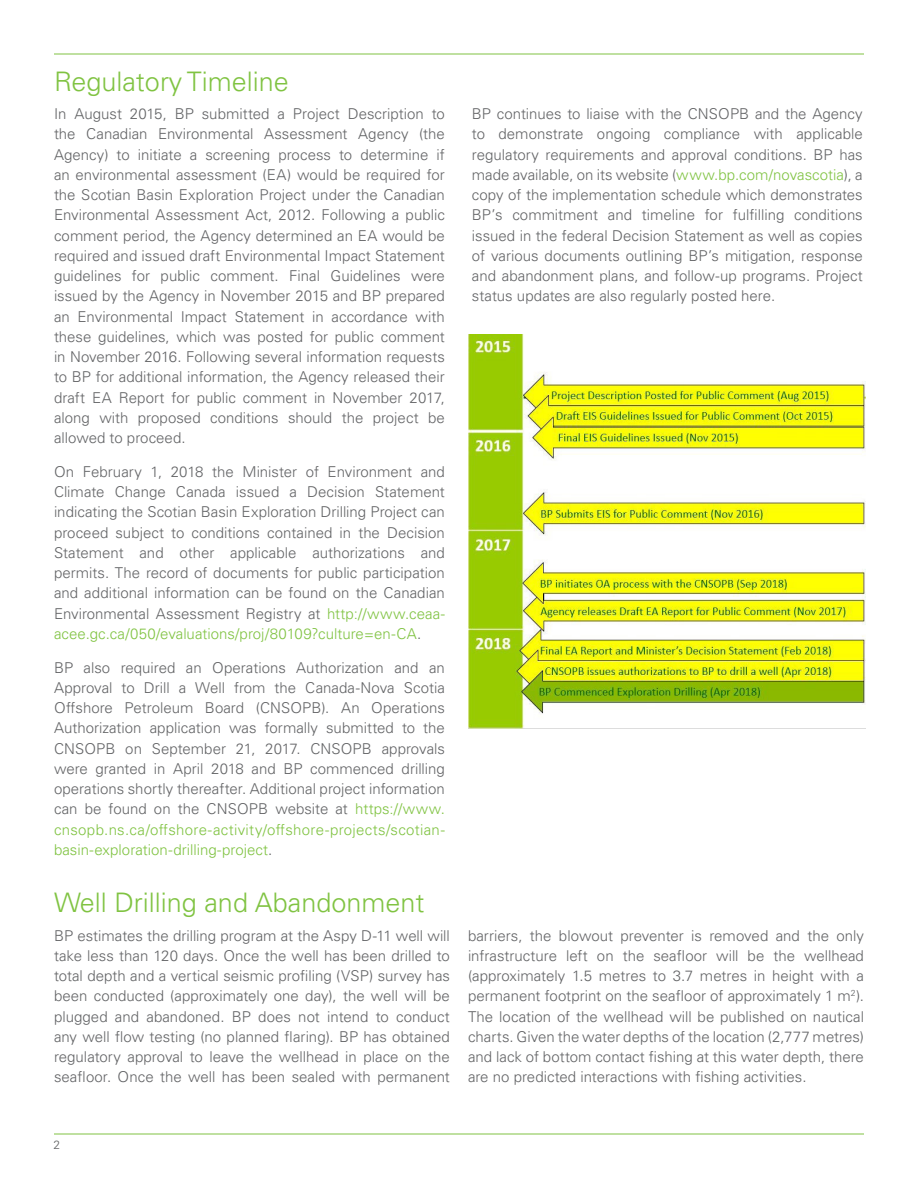
<style>
.page{position:relative;width:918px;height:1188px;background:#fff}
.page>*{position:absolute;margin:0;border:0;box-sizing:border-box;transform-origin:0 0}
.t1{font:300 27px "Universfor BP";color:#80c342}
.Main_text_body{font:300 15px/20.2px "Universfor BP";color:#636466;text-align:justify}
.hyperlink{font:300 15px/20.2px "Universfor BP";letter-spacing:.005em;color:#636466;text-align:justify}
.t2{font:300 12px "Universfor BP";color:#636466}
.s1{color:#80c342}
</style>
<div class="page">
<hr style="left:54px;top:1134px;width:810px;height:1px;background:#80c342">
<img style="left:468px;top:334px;width:398px;height:394px">
<hr style="left:54px;top:54px;width:810px;height:1px;background:#80c342">
<p class="t1" style="left:54px;top:65px;width:236px">Regulatory Timeline</p>
<p class="Main_text_body" style="left:54px;top:104px;width:392px">In August 2015, BP submitted a Project Description to the Canadian Environmental Assessment Agency (the Agency) to initiate a screening process to determine if an environmental assessment (EA) would be required for the Scotian Basin Exploration Project under the Canadian Environmental Assessment Act, 2012. Following a public comment period, the Agency determined an EA would be required and issued draft Environmental Impact Statement guidelines for public comment. Final Guidelines were issued by the Agency in November 2015 and BP prepared an Environmental Impact Statement in accordance with these guidelines, which was posted for public comment in November 2016. Following several information requests to BP for additional information, the Agency released their draft EA Report for public comment in November 2017, along with proposed conditions should the project be allowed to proceed.</p>
<p class="Main_text_body" style="left:54px;top:461px;width:392px">On February 1, 2018 the Minister of Environment and Climate Change Canada issued a Decision Statement indicating the Scotian Basin Exploration Drilling Project can proceed subject to conditions contained in the Decision Statement and other applicable authorizations and permits. The record of documents for public participation and additional information can be found on the Canadian Environmental Assessment Registry at <span class="s1">http://www.ceaa&shy;acee.gc.ca/050/evaluations/proj/80109?culture=en-CA</span>.</p>
<p class="hyperlink" style="left:54px;top:657px;width:392px">BP also required an Operations Authorization and an Approval to Drill a Well from the Canada-Nova Scotia Offshore Petroleum Board (CNSOPB). An Operations Authorization application was formally submitted to the CNSOPB on September 21, 2017. CNSOPB approvals were granted in April 2018 and BP commenced drilling operations shortly thereafter. Additional project information can be found on the CNSOPB website at <span class="s1">https://www. cnsopb.ns.ca/offshore-activity/offshore-projects/scotian&shy;basin-exploration-drilling-project</span>.</p>
<p class="Main_text_body" style="left:472px;top:104px;width:392px">BP continues to liaise with the CNSOPB and the Agency to demonstrate ongoing compliance with applicable regulatory requirements and approval conditions. BP has made available, on its website (<span class="s1">www.bp.com/novascotia</span>), a copy of the implementation schedule which demonstrates BP’s commitment and timeline for fulfilling conditions issued in the federal Decision Statement as well as copies of various documents outlining BP’s mitigation, response and abandonment plans, and follow-up programs. Project status updates are also regularly posted here.</p>
<p class="t1" style="left:54px;top:886px;width:372px">Well Drilling and Abandonment</p>
<p class="Main_text_body" style="left:54px;top:925px;width:397px">BP estimates the drilling program at the Aspy D-11 well will take less than 120 days. Once the well has been drilled to total depth and a vertical seismic profiling (VSP) survey has been conducted (approximately one day), the well will be plugged and abandoned. BP does not intend to conduct any well flow testing (no planned flaring). BP has obtained regulatory approval to leave the wellhead in place on the seafloor. Once the well has been sealed with permanent</p>
<p class="Main_text_body" style="left:468px;top:925px;width:398px">barriers, the blowout preventer is removed and the only infrastructure left on the seafloor will be the wellhead (approximately 1.5 metres to 3.7 metres in height with a permanent footprint on the seafloor of approximately 1 m<sup>2</sup>).<br>The location of the wellhead will be published on nautical charts. Given the water depths of the location (2,777 metres) and lack of bottom contact fishing at this water depth, there are no predicted interactions with fishing activities.</p>
<p class="t2" style="left:53px;top:1138px;width:8px">2</p>
</div>
